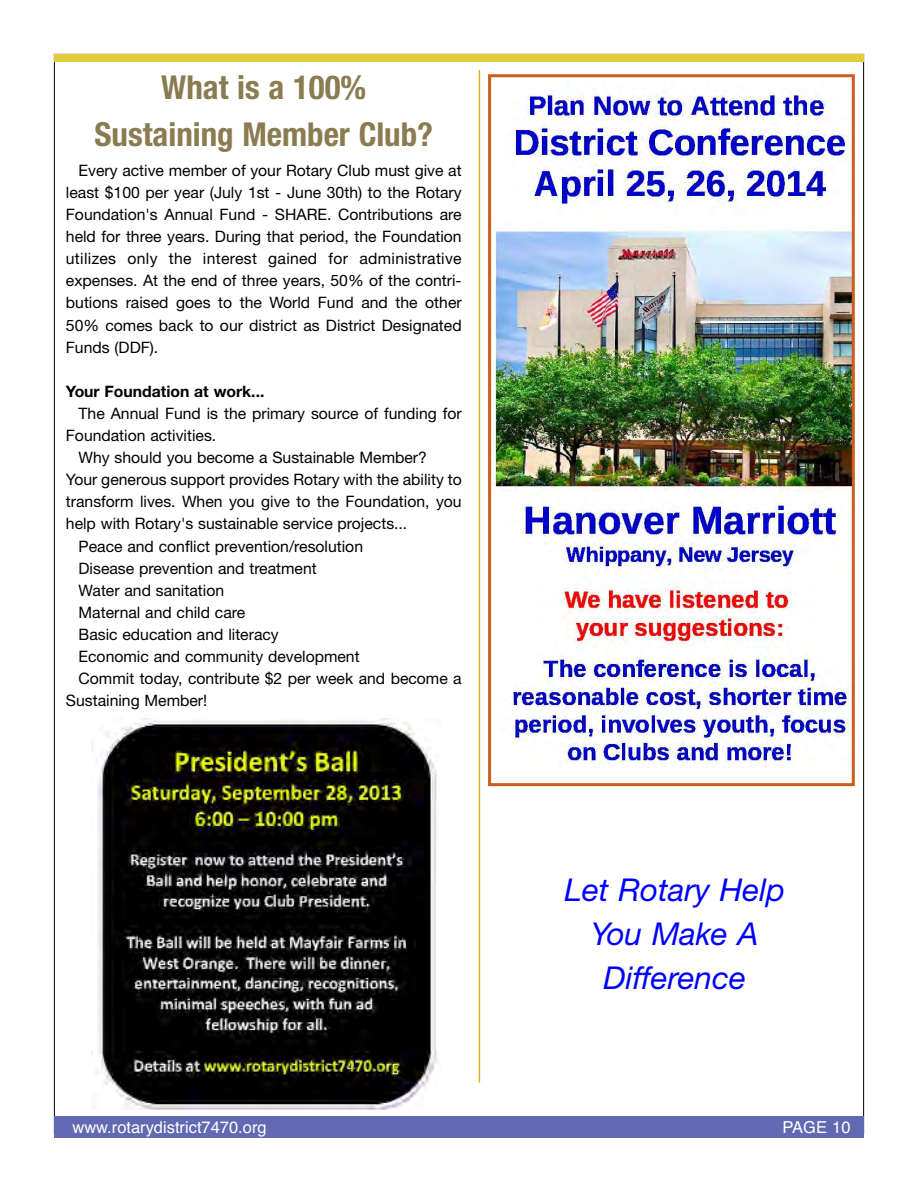
<style>
.page{position:relative;width:918px;height:1188px;background:#fff}
.page>*{position:absolute;margin:0;border:0;box-sizing:border-box;transform-origin:0 0}
.t1{font:700 condensed 33px/47px "Helvetica Neue";color:#8a7b50;text-align:center}
.t2{font:italic 31.5px/44.2px "Helvetica Neue";color:#00f;text-align:center}
.t3{font:16.5px "Helvetica";color:#fff}
.t4{font:15.75px/22px "Helvetica Neue";color:#000;text-align:justify}
.t5{font:700 15.75px "Helvetica Neue";color:#000}
</style>
<div class="page">
<div style="left:54px;top:1116px;width:810px;height:21px;background:#6069b1"></div>
<div style="left:54px;top:54px;width:810px;height:8px;background:#dfce38"></div>
<img style="left:92px;top:718px;width:345px;height:391px">
<img style="left:492px;top:90px;width:359px;height:678px">
<div style="left:488px;top:74px;width:367px;height:712px;border:3px solid #cd5d1c"></div>
<hr style="left:479px;top:70px;width:1px;height:1013px;background:#dab328">
<h1 class="t1" style="left:95px;top:64px;width:340px">What is a 100%<br>Sustaining Member Club?</h1>
<p class="t4" style="left:66px;top:159px;width:397px;text-indent:13px">Every active member of your Rotary Club must give at least $100 per year (July 1st - June 30th) to the Rotary Foundation's Annual Fund - SHARE. Contributions are held for three years. During that period, the Foundation utilizes only the interest gained for administrative expenses. At the end of three years, 50% of the contri&shy;butions raised goes to the World Fund and the other 50% comes back to our district as District Designated Funds (DDF).</p>
<p class="t5" style="left:66px;top:382px;width:200px">Your Foundation at work...</p>
<p class="t4" style="left:79px;top:402px;width:385px">The Annual Fund is the primary source of funding for</p>
<p class="t4" style="left:66px;top:424px;width:152px">Foundation activities.</p>
<p class="t4" style="left:79px;top:446px;width:350px">Why should you become a Sustainable Member?</p>
<p class="t4" style="left:66px;top:469px;width:397px">Your generous support provides Rotary with the ability to</p>
<p class="t4" style="left:66px;top:491px;width:397px">transform lives. When you give to the Foundation, you</p>
<p class="t4" style="left:66px;top:513px;width:343px">help with Rotary's sustainable service projects...</p>
<p class="t4" style="left:79px;top:535px;width:286px">Peace and conflict prevention/resolution</p>
<p class="t4" style="left:79px;top:557px;width:240px">Disease prevention and treatment</p>
<p class="t4" style="left:79px;top:579px;width:147px">Water and sanitation</p>
<p class="t4" style="left:79px;top:601px;width:168px">Maternal and child care</p>
<p class="t4" style="left:79px;top:623px;width:202px">Basic education and literacy</p>
<p class="t4" style="left:79px;top:645px;width:283px">Economic and community development</p>
<p class="t4" style="left:79px;top:667px;width:385px">Commit today, contribute $2 per week and become a</p>
<p class="t4" style="left:66px;top:689px;width:143px">Sustaining Member!</p>
<h2 class="t2" style="left:565px;top:867px;width:222px">Let Rotary Help<br>You Make A<br>Difference</h2>
<p class="t3" style="left:72px;top:1118px;width:196px">www.rotarydistrict7470.org</p>
<p class="t3" style="left:782px;top:1118px;width:70px">PAGE 10</p>
</div>
